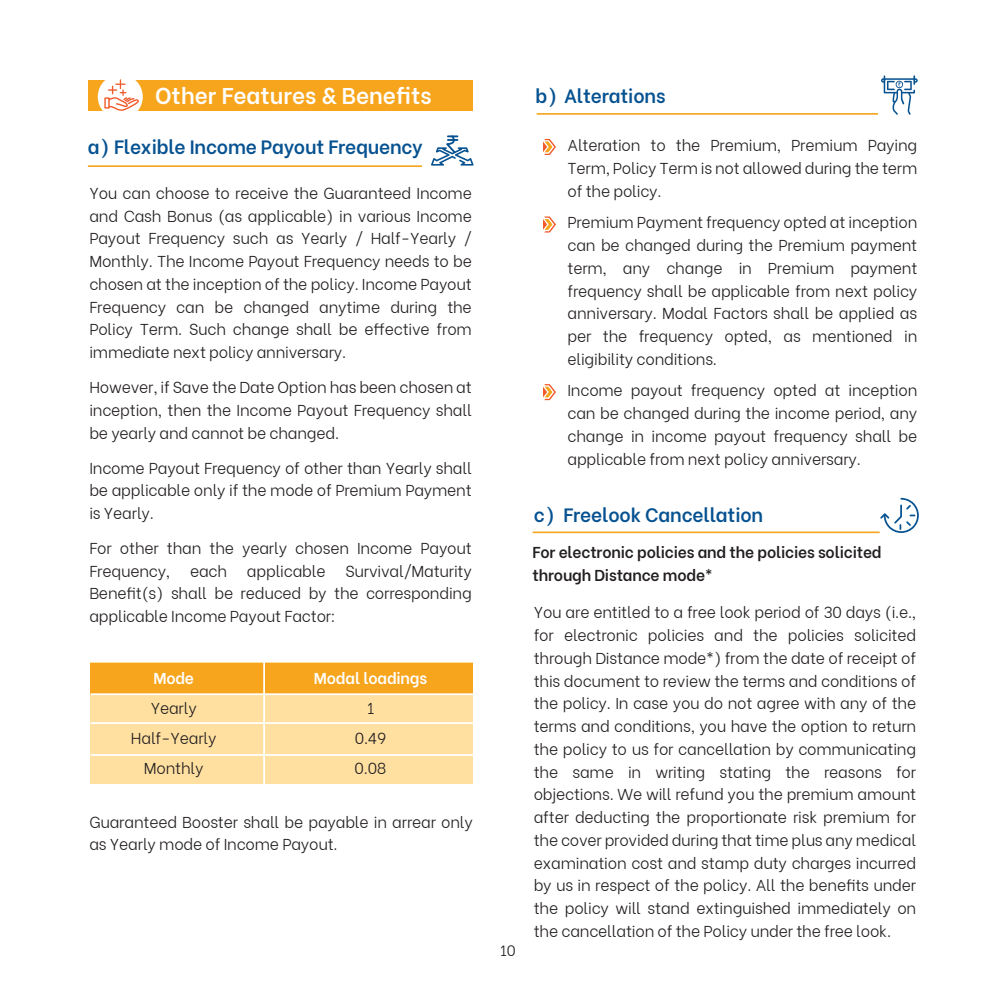
<style>
.page{position:relative;width:1008px;height:1008px;background:#fff}
.page>*{position:absolute;margin:0;border:0;box-sizing:border-box;transform-origin:0 0}
.t1{font:600 22.75px "Be Vietnam";color:#fff}
.t2{font:600 19.25px "Be Vietnam";letter-spacing:-.01em;color:#065291}
.t3{font:300 15.75px/22.8px "Be Vietnam";letter-spacing:-.015em;color:#231f20;text-align:justify}
.t4{font:600 15.75px/22.8px "Be Vietnam";letter-spacing:-.015em;color:#231f20}
.t5{font:600 15.75px "Be Vietnam";letter-spacing:-.015em;color:#fff}
.t6{font:300 14.88px "Be Vietnam";color:#231f20}
</style>
<div class="page">
<svg style="left:543px;top:139px;width:13px;height:16px"></svg>
<svg style="left:543px;top:216px;width:13px;height:17px"></svg>
<svg style="left:543px;top:384px;width:13px;height:16px"></svg>
<div style="left:89px;top:80px;width:384px;height:31px;background:#f7a51d"></div>
<div style="left:91px;top:663px;width:382px;height:121px;background:#ffe0a1"></div>
<div style="left:91px;top:663px;width:382px;height:31px;background:#f7a51d"></div>
<hr style="left:91px;top:693px;width:382px;height:2px;background:#fff">
<hr style="left:91px;top:722px;width:382px;height:2px;background:#fff">
<hr style="left:91px;top:754px;width:382px;height:2px;background:#fff">
<hr style="left:263px;top:661px;width:2px;height:126px;background:#fff">
<div style="left:98px;top:74px;width:45px;height:45px;background:#fff;border-radius:50%"></div>
<svg style="left:104px;top:79px;width:35px;height:32px"></svg>
<svg style="left:881px;top:75px;width:37px;height:40px"></svg>
<hr style="left:537px;top:113px;width:341px;height:2px;background:#f7a51d">
<hr style="left:533px;top:532px;width:347px;height:1px;background:#f7a51d">
<hr style="left:88px;top:165px;width:334px;height:2px;background:#f7a51d">
<svg style="left:880px;top:498px;width:39px;height:35px"></svg>
<svg style="left:431px;top:135px;width:43px;height:31px"></svg>
<h1 class="t1" style="left:155px;top:77px;width:278px">Other Features &amp; Benefits</h1>
<p class="t2" style="left:88px;top:131px;width:337px">a) Flexible Income Payout Frequency</p>
<p class="t3" style="left:89px;top:180px;width:384px">You can choose to receive the Guaranteed Income and Cash Bonus (as applicable) in various Income Payout Frequency such as Yearly / Half-Yearly / Monthly. The Income Payout Frequency needs to be chosen at the inception of the policy. Income Payout Frequency can be changed anytime during the Policy Term. Such change shall be effective from immediate next policy anniversary.</p>
<p class="t3" style="left:89px;top:374px;width:384px">However, if Save the Date Option has been chosen at inception, then the Income Payout Frequency shall be yearly and cannot be changed.</p>
<p class="t3" style="left:89px;top:455px;width:384px">Income Payout Frequency of other than Yearly shall be applicable only if the mode of Premium Payment is Yearly.</p>
<p class="t3" style="left:89px;top:535px;width:384px">For other than the yearly chosen Income Payout<br>Frequency,</p>
<p class="t3" style="left:89px;top:558px;width:384px;text-indent:256px">Survival/Maturity Benefit(s) shall be reduced by the corresponding applicable Income Payout Factor:</p>
<p class="t3" style="left:190px;top:558px;width:39px">each</p>
<p class="t3" style="left:247px;top:558px;width:80px">applicable</p>
<p class="t5" style="left:153px;top:665px;width:42px">Mode</p>
<p class="t3" style="left:131px;top:692px;width:87px;line-height:29.8px;text-align:center">Yearly<br>Half-Yearly<br>Monthly</p>
<p class="t5" style="left:314px;top:665px;width:115px">Modal loadings</p>
<p class="t3" style="left:355px;top:692px;width:33px;line-height:29.8px;text-align:center">1<br>0.49<br>0.08</p>
<p class="t3" style="left:89px;top:809px;width:385px">Guaranteed Booster shall be payable in arrear only as Yearly mode of Income Payout.</p>
<p class="t6" style="left:500px;top:939px;width:17px">10</p>
<p class="t2" style="left:535px;top:80px;width:132px">b) Alterations</p>
<p class="t3" style="left:567px;top:133px;width:351px">Alteration to the Premium, Premium Paying Term, Policy Term is not allowed during the term of the policy.</p>
<p class="t3" style="left:567px;top:210px;width:351px">Premium Payment frequency opted at inception can be changed during the Premium payment term, any change in Premium payment frequency shall be applicable from next policy anniversary. Modal Factors shall be applied as per the frequency opted, as mentioned in eligibility conditions.</p>
<p class="t3" style="left:567px;top:378px;width:351px">Income payout frequency opted at inception can be changed during the income period, any change in income payout frequency shall be applicable from next policy anniversary.</p>
<p class="t2" style="left:534px;top:499px;width:231px">c) Freelook Cancellation</p>
<p class="t4" style="left:533px;top:540px;width:351px">For electronic policies and the policies solicited through Distance mode*</p>
<p class="t3" style="left:534px;top:600px;width:384px">You are entitled to a free look period of 30 days (i.e., for electronic policies and the policies solicited through Distance mode*) from the date of receipt of this document to review the terms and conditions of the policy. In case you do not agree with any of the terms and conditions, you have the option to return the policy to us for cancellation by communicating the same in writing stating the reasons for objections. We will refund you the premium amount after deducting the proportionate risk premium for the cover provided during that time plus any medical examination cost and stamp duty charges incurred by us in respect of the policy. All the benefits under the policy will stand extinguished immediately on the cancellation of the Policy under the free look.</p>
</div>
